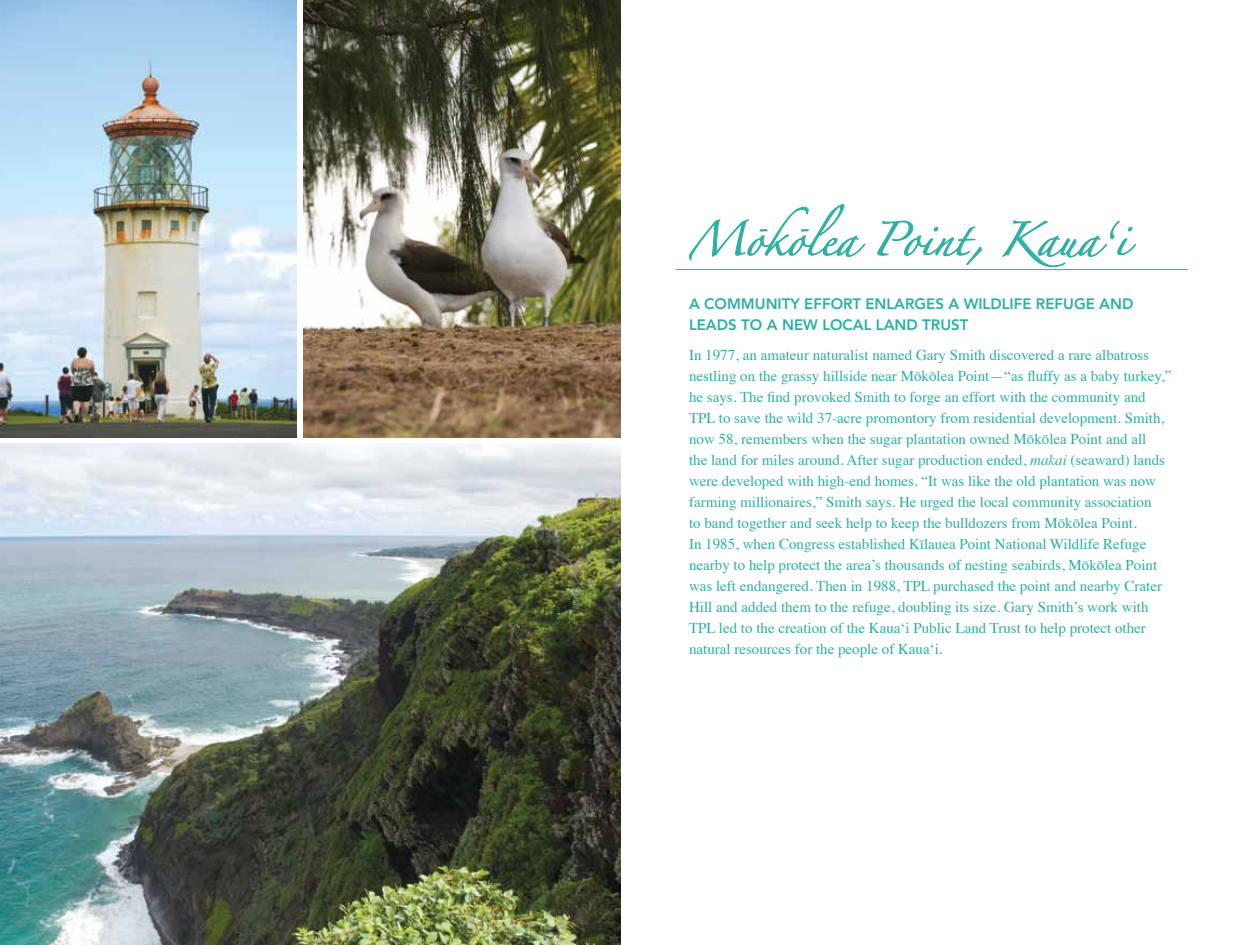
<style>
.page{position:relative;width:1242px;height:945px;background:#fff}
.page>*{position:absolute;margin:0;border:0;box-sizing:border-box;transform-origin:0 0}
.t1{font:30px "Zapfino";color:#2cafa4}
.t2{font:15px/21px "Times";color:#2cafa4}
.t3{font:800 15px/21px "Avenir LT Std";color:#2cafa4}
.s1{font-style:italic}
</style>
<div class="page">
<svg style="left:689px;top:204px;width:176px;height:57px"></svg>
<svg style="left:877px;top:221px;width:105px;height:44px"></svg>
<svg style="left:1003px;top:220px;width:133px;height:47px"></svg>
<hr style="left:676px;top:269px;width:512px;height:1px;background:#2cafa4">
<img style="left:304px;top:0;width:317px;height:437px">
<img style="left:0;top:0;width:297px;height:437px">
<img style="left:0;top:444px;width:621px;height:501px">
<h1 class="t1" style="left:689px;top:227px;width:441px">Mōkōlea Point, Kaua‘ i</h1>
<p class="t3" style="left:689px;top:293px;width:446px">A COMMUNITY EFFORT ENLARGES A WILDLIFE REFUGE AND<br>LEADS TO A NEW LOCAL LAND TRUST</p>
<p class="t2" style="left:689px;top:343px;width:484px">In 1977, an amateur naturalist named Gary Smith discovered a rare albatross nestling on the grassy hillside near Mōkōlea Point—“as fluffy as a baby turkey,” he says. The find provoked Smith to forge an effort with the community and TPL to save the wild 37-acre promontory from residential development. Smith, now 58, remembers when the sugar plantation owned Mōkōlea Point and all<br>the land for miles around. After sugar production ended, <span class="s1">makai</span> (seaward) lands were developed with high-end homes. “It was like the old plantation was now farming millionaires,” Smith says. He urged the local community association<br>to band together and seek help to keep the bulldozers from Mōkōlea Point.<br>In 1985, when Congress established Kīlauea Point National Wildlife Refuge nearby to help protect the area’s thousands of nesting seabirds, Mōkōlea Point was left endangered. Then in 1988, TPL purchased the point and nearby Crater Hill and added them to the refuge, doubling its size. Gary Smith’s work with TPL led to the creation of the Kaua‘i Public Land Trust to help protect other natural resources for the people of Kaua‘i.</p>
</div>
